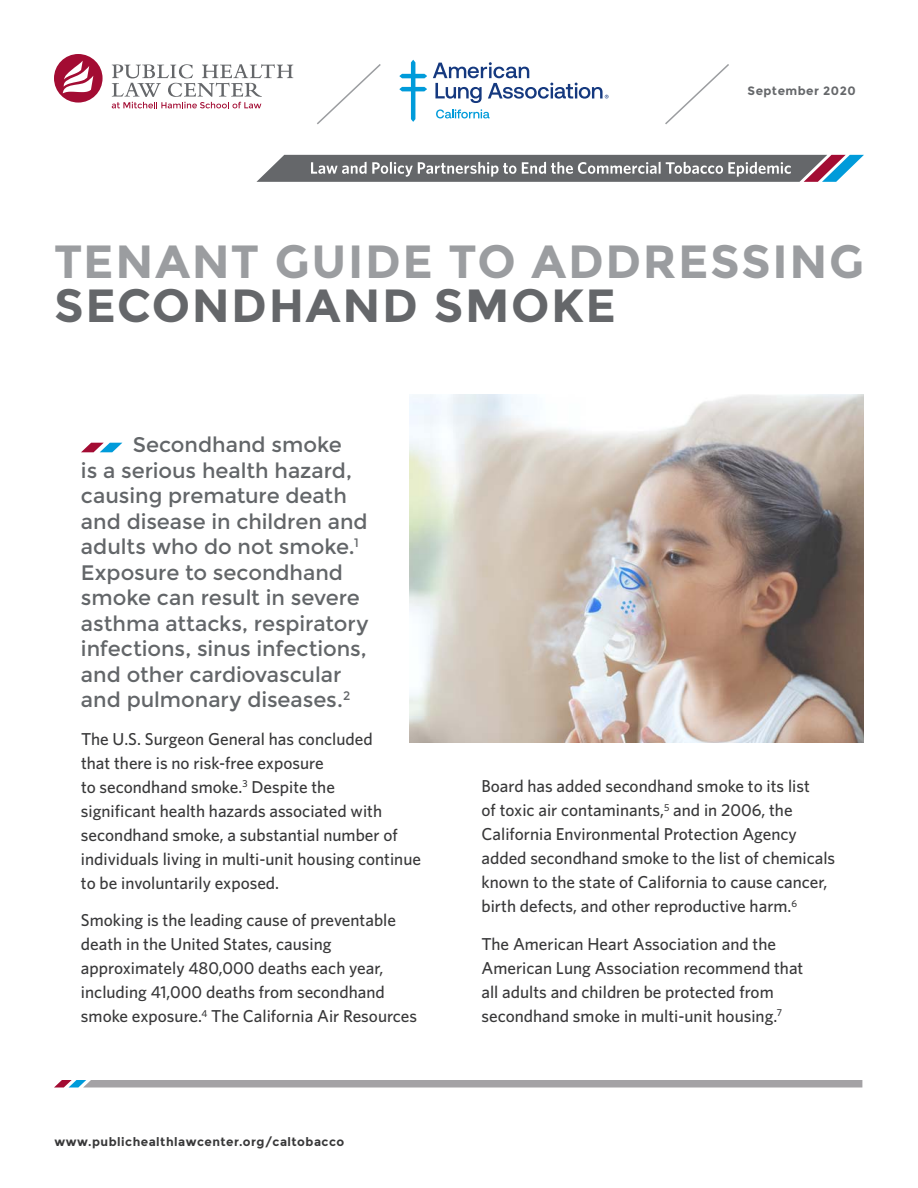
<style>
.page{position:relative;width:918px;height:1188px;background:#fff}
.page>*{position:absolute;margin:0;border:0;box-sizing:border-box;transform-origin:0 0}
.t1{font:700 46.5px "Montserrat";letter-spacing:.035em;color:#9b9da0}
.t2{font:700 46.5px "Montserrat";letter-spacing:.035em;color:#65676a}
.t3{font:21px/25.5px "Montserrat";letter-spacing:-.005em;color:#636669}
.t4{font:500 17.25px/24px "Whitney";color:#383839}
.t5{font:700 12px "Montserrat";letter-spacing:.04em;color:#383839}
.t6{font:700 12px "Montserrat";letter-spacing:.04em;color:#65676a}
</style>
<div class="page">
<svg style="left:317px;top:64px;width:64px;height:61px"></svg>
<svg style="left:665px;top:64px;width:64px;height:61px"></svg>
<svg style="left:54px;top:1080px;width:808px;height:8px;background:#a9a7ab"></svg>
<svg style="left:81px;top:443px;width:41px;height:9px"></svg>
<img style="left:410px;top:394px;width:454px;height:348px">
<svg style="left:54px;top:54px;width:49px;height:49px"></svg>
<svg style="left:112px;top:64px;width:181px;height:44px"></svg>
<svg style="left:436px;top:109px;width:54px;height:9px"></svg>
<svg style="left:399px;top:60px;width:28px;height:62px"></svg>
<svg style="left:433px;top:62px;width:176px;height:41px"></svg>
<svg style="left:256px;top:155px;width:608px;height:27px;background:#808287"></svg>
<p class="t6" style="left:748px;top:84px;width:110px">September 2020</p>
<h1 class="t1" style="left:54px;top:234px;width:812px">TENANT GUIDE TO ADDRESSING</h1>
<h1 class="t2" style="left:54px;top:278px;width:564px">SECONDHAND SMOKE</h1>
<p class="t3" style="left:81px;top:432px;width:289px;text-indent:52px">Secondhand smoke<br>is a serious health hazard, causing premature death and disease in children and adults who do not smoke.<sup>1<br></sup>Exposure to secondhand smoke can result in severe asthma attacks, respiratory infections, sinus infections, and other cardiovascular and pulmonary diseases.<sup>2</sup></p>
<p class="t4" style="left:81px;top:726px;width:342px">The U.S. Surgeon General has concluded<br>that there is no risk-free exposure<br>to secondhand smoke.<sup>3</sup> Despite the<br>significant health hazards associated with secondhand smoke, a substantial number of individuals living in multi-unit housing continue to be involuntarily exposed.</p>
<p class="t4" style="left:81px;top:908px;width:338px">Smoking is the leading cause of preventable death in the United States, causing approximately 480,000 deaths each year, including 41,000 deaths from secondhand smoke exposure.<sup>4</sup> The California Air Resources</p>
<p class="t5" style="left:55px;top:1134px;width:291px">www.publichealthlawcenter.org/caltobacco</p>
<p class="t4" style="left:481px;top:774px;width:355px">Board has added secondhand smoke to its list<br>of toxic air contaminants,<sup>5</sup> and in 2006, the California Environmental Protection Agency added secondhand smoke to the list of chemicals known to the state of California to cause cancer, birth defects, and other reproductive harm.<sup>6</sup></p>
<p class="t4" style="left:482px;top:931px;width:323px">The American Heart Association and the American Lung Association recommend that all adults and children be protected from secondhand smoke in multi-unit housing.<sup>7</sup></p>
</div>
